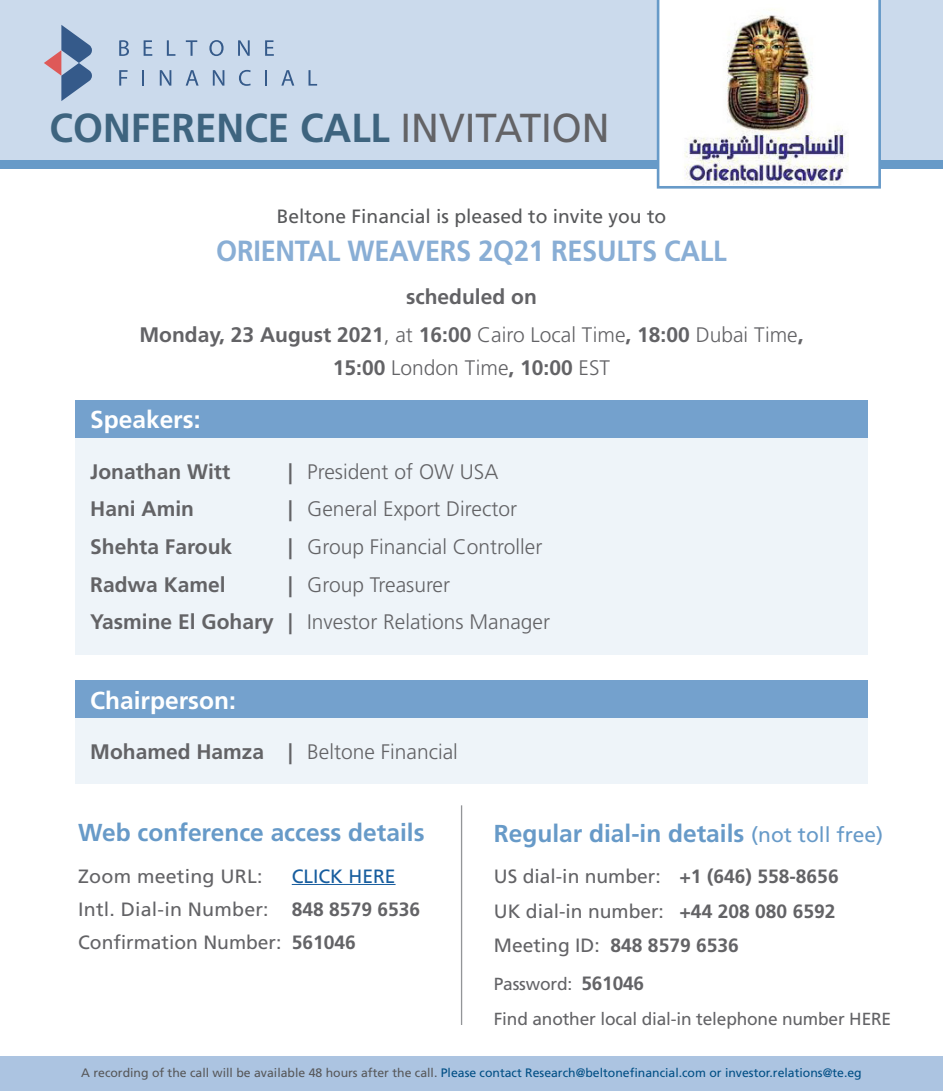
<style>
.page{position:relative;width:943px;height:1092px;background:#fff}
.page>*{position:absolute;margin:0;border:0;box-sizing:border-box;transform-origin:0 0}
.t1{font:700 40.43px "Frutiger LT Std";color:#3e647f;scale:.95 1}
.t2{font:700 29.05px "Frutiger LT Std";letter-spacing:-.01em;color:#89aed5;scale:.93 1}
.t3{font:700 24.5px "Frutiger LT Std";color:#679ac8}
.t4{font:700 24.5px "Frutiger LT Std";color:#fff}
.t5{font:700 21px "Frutiger LT Std";color:#636366}
.t6{font:300 21px "Frutiger LT Std";color:#636366}
.t7{font:21px "Frutiger LT Std";color:#679ac8}
.t8{font:19.25px "Frutiger LT Std";color:#636366}
.t9{font:700 19.25px "Frutiger LT Std";color:#636366}
.t10{font:19.25px "Frutiger LT Std";color:#57585a}
.t11{font:19.25px "Frutiger LT Std";color:#175d9e}
.t12{font:17.5px "Frutiger LT Std";letter-spacing:-.01em;color:#636366}
.t13{font:12.25px "Frutiger LT Std";color:#014f85}
.s1{font-weight:400;color:#636366}
.s2{font-weight:300}
.s3{font-weight:700}
.s4{color:#57585a}
</style>
<div class="page">
<div style="left:0;top:1055px;width:943px;height:35px;background:#acc4e1"></div>
<div style="left:0;top:125px;width:943px;height:44px;background:#679ac8"></div>
<div style="left:0;top:0;width:943px;height:159px;background:#cbdaec"></div>
<svg style="left:656px;top:0;width:225px;height:188px;background:#ecf2f8"></svg>
<div style="left:75px;top:400px;width:792px;height:38px;background:#74a1cd"></div>
<div style="left:75px;top:438px;width:792px;height:216px;background:#eef4f9"></div>
<div style="left:75px;top:680px;width:792px;height:38px;background:#74a1cd"></div>
<div style="left:75px;top:718px;width:792px;height:65px;background:#eef4f9"></div>
<hr style="left:292px;top:883px;width:103px;height:1px;background:#175d9e">
<hr style="left:461px;top:805px;width:1px;height:219px;background:#939598">
<svg style="left:119px;top:40px;width:10px;height:16px"></svg>
<svg style="left:144px;top:40px;width:8px;height:16px"></svg>
<svg style="left:167px;top:40px;width:8px;height:16px"></svg>
<svg style="left:186px;top:40px;width:11px;height:16px"></svg>
<svg style="left:209px;top:40px;width:14px;height:16px"></svg>
<svg style="left:238px;top:40px;width:12px;height:16px"></svg>
<svg style="left:265px;top:40px;width:9px;height:16px"></svg>
<svg style="left:119px;top:70px;width:9px;height:16px"></svg>
<svg style="left:142px;top:70px;width:2px;height:16px"></svg>
<svg style="left:160px;top:70px;width:11px;height:16px"></svg>
<svg style="left:186px;top:70px;width:13px;height:16px"></svg>
<svg style="left:213px;top:70px;width:11px;height:16px"></svg>
<svg style="left:239px;top:70px;width:12px;height:16px"></svg>
<svg style="left:265px;top:70px;width:2px;height:16px"></svg>
<svg style="left:281px;top:70px;width:13px;height:16px"></svg>
<svg style="left:308px;top:70px;width:9px;height:16px"></svg>
<svg style="left:44px;top:25px;width:48px;height:76px"></svg>
<img style="left:682px;top:5px;width:166px;height:179px">
<p class="t1" style="left:50px;top:104px;width:591px">CONFERENCE CALL <span class="s1">INVITATION</span></p>
<p class="t10" style="left:277px;top:205px;width:391px">Beltone Financial is pleased to invite you to</p>
<p class="t2" style="left:216px;top:234px;width:550px">ORIENTAL WEAVERS Q2 21 RESULTS CALL</p>
<p class="t5" style="left:406px;top:284px;width:132px">scheduled on</p>
<p class="t5" style="left:139px;top:322px;width:665px">Monday, 23 August 2021<span class="s2">, at</span> 16:00 <span class="s2">Cairo Local Time</span>, 18:00 <span class="s2">Dubai Time</span>,</p>
<p class="t6" style="left:333px;top:356px;width:279px"><span class="s3">15:00</span> London Time<span class="s3">, 10:00</span> EST</p>
<p class="t4" style="left:90px;top:405px;width:112px">Speakers:</p>
<p class="t6" style="left:307px;top:459px;width:192px">President of OW USA</p>
<p class="t5" style="left:90px;top:459px;width:142px">Jonathan Witt</p>
<p class="t5" style="left:288px;top:459px;width:6px">|</p>
<p class="t5" style="left:90px;top:497px;width:105px">Hani Amin</p>
<p class="t5" style="left:288px;top:497px;width:6px">|</p>
<p class="t6" style="left:307px;top:497px;width:211px">General Export Director</p>
<p class="t5" style="left:90px;top:534px;width:144px">Shehta Farouk</p>
<p class="t5" style="left:288px;top:534px;width:6px">|</p>
<p class="t6" style="left:307px;top:535px;width:236px">Group Financial Controller</p>
<p class="t5" style="left:90px;top:572px;width:137px">Radwa Kamel</p>
<p class="t5" style="left:288px;top:572px;width:6px">|</p>
<p class="t6" style="left:307px;top:572px;width:144px">Group Treasurer</p>
<p class="t5" style="left:90px;top:609px;width:185px">Yasmine El Gohary</p>
<p class="t5" style="left:288px;top:609px;width:6px">|</p>
<p class="t6" style="left:307px;top:610px;width:244px">Investor Relations Manager</p>
<p class="t4" style="left:90px;top:685px;width:147px">Chairperson:</p>
<p class="t5" style="left:90px;top:739px;width:175px">Mohamed Hamza</p>
<p class="t5" style="left:288px;top:739px;width:6px">|</p>
<p class="t6" style="left:307px;top:739px;width:152px">Beltone Financial</p>
<p class="t3" style="left:78px;top:818px;width:348px">Web conference access details</p>
<p class="t11" style="left:292px;top:864px;width:105px">CLICK HERE</p>
<p class="t8" style="left:78px;top:864px;width:186px">Zoom meeting URL:</p>
<p class="t3" style="left:494px;top:818px;width:252px">Regular dial-in details</p>
<p class="t9" style="left:679px;top:865px;width:161px">+1 )646( 558-8656</p>
<p class="t7" style="left:751px;top:822px;width:133px">(not toll free(</p>
<p class="t8" style="left:494px;top:865px;width:168px">US dial-in number:</p>
<p class="t8" style="left:78px;top:897px;width:192px">Intl. Dial-in Number:</p>
<p class="t8" style="left:78px;top:930px;width:205px">Confirmation Number:</p>
<p class="t9" style="left:292px;top:897px;width:130px">848 8579 6536</p>
<p class="t9" style="left:292px;top:930px;width:66px">561046</p>
<p class="t8" style="left:494px;top:899px;width:172px">UK dial-in number:</p>
<p class="t9" style="left:610px;top:934px;width:130px">848 8579 6536</p>
<p class="t9" style="left:679px;top:899px;width:158px">+44 208 080 6592</p>
<p class="t8" style="left:494px;top:934px;width:107px">Meeting ID:</p>
<p class="t9" style="left:581px;top:972px;width:64px">561046</p>
<p class="t12" style="left:494px;top:973px;width:80px">Password:</p>
<p class="t12" style="left:494px;top:1008px;width:399px">Find another local dial i n- telephone number HERE</p>
<p class="t13" style="left:81px;top:1065px;width:782px"><span class="s4">A recording of the call will be available 48 hours after the call.</span> Please contact Research@beltonefinancial.com or investor.relations@te.eg</p>
</div>
